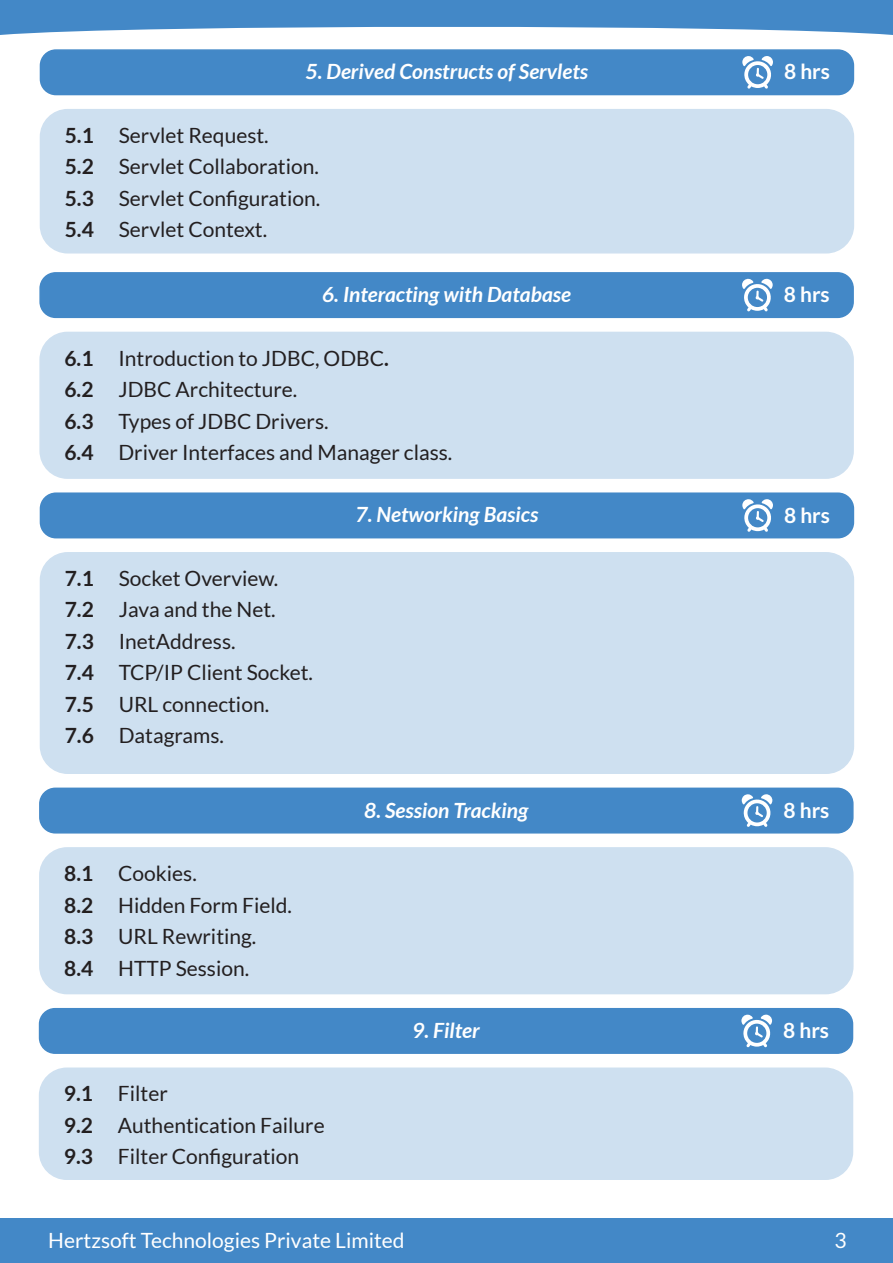
<style>
.page{position:relative;width:893px;height:1263px;background:#fff}
.page>*{position:absolute;margin:0;border:0;box-sizing:border-box;transform-origin:0 0}
.t1{font:21px/31.5px "Lato";color:#231f20}
.t2{font:italic 700 21px "Lato";color:#fff}
.t3{font:21px "Lato";color:#fff}
.t4{font:700 21px "Lato";color:#fff}
.s1{font-weight:700}
</style>
<div class="page">
<svg style="left:0;top:0;width:893px;height:35px"></svg>
<div style="left:1px;top:1219px;width:892px;height:44px;background:#4388c7"></div>
<div style="left:40px;top:332px;width:813px;height:146px;background:#cee0f0;border-radius:27px"></div>
<div style="left:39px;top:332px;width:815px;height:147px;border:2px solid #4388c7;border-radius:27px"></div>
<div style="left:40px;top:273px;width:813px;height:44px;background:#4388c7;border-radius:15px"></div>
<div style="left:39px;top:272px;width:815px;height:46px;border:2px solid #4388c7;border-radius:15px"></div>
<svg style="left:742px;top:278px;width:31px;height:34px"></svg>
<div style="left:40px;top:110px;width:813px;height:143px;background:#cee0f0;border-radius:27px"></div>
<div style="left:40px;top:109px;width:814px;height:145px;border:2px solid #4388c7;border-radius:27px"></div>
<div style="left:40px;top:50px;width:813px;height:45px;background:#4388c7;border-radius:15px"></div>
<div style="left:40px;top:49px;width:814px;height:46px;border:2px solid #4388c7;border-radius:15px"></div>
<svg style="left:742px;top:56px;width:31px;height:33px"></svg>
<div style="left:40px;top:553px;width:813px;height:220px;background:#cee0f0;border-radius:27px"></div>
<div style="left:40px;top:552px;width:814px;height:222px;border:2px solid #4388c7;border-radius:27px"></div>
<div style="left:40px;top:493px;width:813px;height:45px;background:#4388c7;border-radius:15px"></div>
<div style="left:40px;top:492px;width:814px;height:46px;border:2px solid #4388c7;border-radius:15px"></div>
<svg style="left:742px;top:499px;width:31px;height:33px"></svg>
<div style="left:40px;top:848px;width:813px;height:145px;background:#cee0f0;border-radius:27px"></div>
<div style="left:39px;top:847px;width:815px;height:147px;border:2px solid #4388c7;border-radius:27px"></div>
<div style="left:40px;top:788px;width:813px;height:45px;background:#4388c7;border-radius:15px"></div>
<div style="left:39px;top:787px;width:815px;height:46px;border:2px solid #4388c7;border-radius:15px"></div>
<svg style="left:742px;top:794px;width:30px;height:33px"></svg>
<div style="left:40px;top:1068px;width:812px;height:111px;background:#cee0f0;border-radius:27px"></div>
<div style="left:39px;top:1067px;width:814px;height:113px;border:2px solid #4388c7;border-radius:27px"></div>
<div style="left:40px;top:1009px;width:812px;height:44px;background:#4388c7;border-radius:15px"></div>
<div style="left:39px;top:1008px;width:814px;height:46px;border:2px solid #4388c7;border-radius:15px"></div>
<svg style="left:741px;top:1014px;width:31px;height:33px"></svg>
<p class="t2" style="left:306px;top:60px;width:284px">5. Derived Constructs of Servlets</p>
<p class="t4" style="left:784px;top:60px;width:47px">8 hrs</p>
<p class="t1" style="left:65px;top:119px;width:257px"><span class="s1">5.1</span> Servlet Request.<br><span class="s1">5.2</span> Servlet Collaboration.<br><span class="s1">5.3</span> Servlet Configuration.<br><span class="s1">5.4</span> Servlet Context.</p>
<p class="t2" style="left:322px;top:282px;width:250px">6. Interacting with Database</p>
<p class="t4" style="left:784px;top:283px;width:47px">8 hrs</p>
<p class="t1" style="left:64px;top:342px;width:389px"><span class="s1">6.1</span> Introduction to JDBC, ODBC<span class="s1">.<br>6.2</span> JDBC Architecture.<br><span class="s1">6.3</span> Types of JDBC Drivers.<br><span class="s1">6.4</span> Driver Interfaces and Manager class.</p>
<p class="t1" style="left:65px;top:562px;width:250px"><span class="s1">7.1</span> Socket Overview.<br><span class="s1">7.2</span> Java and the Net.<br><span class="s1">7.3</span> InetAddress.<br><span class="s1">7.4</span> TCP/IP Client Socket.<br><span class="s1">7.5</span> URL connection.<br><span class="s1">7.6</span> Datagrams.</p>
<p class="t1" style="left:64px;top:857px;width:229px"><span class="s1">8.1</span> Cookies.<br><span class="s1">8.2</span> Hidden Form Field.<br><span class="s1">8.3</span> URL Rewriting.<br><span class="s1">8.4</span> HTTP Session.</p>
<p class="t1" style="left:64px;top:1078px;width:262px"><span class="s1">9.1</span> Filter<br><span class="s1">9.2</span> Authentication Failure<br><span class="s1">9.3</span> Filter Configuration</p>
<p class="t2" style="left:355px;top:503px;width:184px">7. Networking Basics</p>
<p class="t4" style="left:784px;top:503px;width:47px">8 hrs</p>
<p class="t2" style="left:364px;top:798px;width:165px">8. Session Tracking</p>
<p class="t4" style="left:783px;top:798px;width:47px">8 hrs</p>
<p class="t2" style="left:412px;top:1018px;width:69px">9. Filter</p>
<p class="t4" style="left:783px;top:1018px;width:47px">8 hrs</p>
<p class="t3" style="left:48px;top:1229px;width:358px">Hertzsoft Technologies Private Limited</p>
<p class="t3" style="left:834px;top:1229px;width:14px">3</p>
</div>
